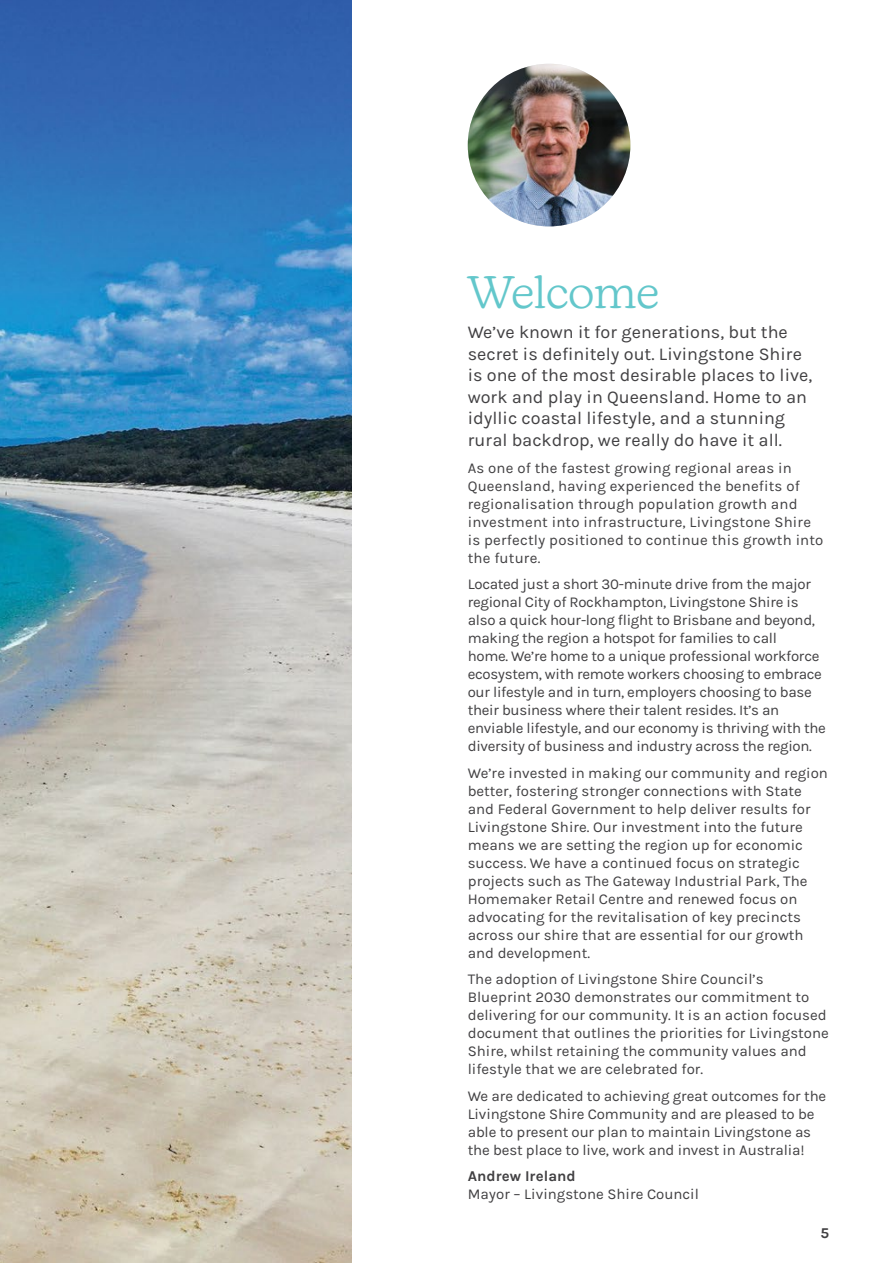
<style>
.page{position:relative;width:893px;height:1263px;background:#fff}
.page>*{position:absolute;margin:0;border:0;box-sizing:border-box;transform-origin:0 0}
.t1{font:300 45px "New Kansas";color:#63c7cb}
.t2{font:18px/21.6px "Karla";color:#414042}
.t3{font:15px/18px "Karla";color:#414042}
.t4{font:15px/18px "Karla";letter-spacing:-.02em;color:#414042}
.t5{font:700 15px "Karla";color:#414042}
</style>
<div class="page">
<img style="left:0;top:0;width:351px;height:1263px">
<img style="left:468px;top:64px;width:162px;height:162px;border-radius:81px">
<h1 class="t1" style="left:468px;top:266px;width:193px">Welcome</h1>
<p class="t2" style="left:468px;top:322px;width:346px">We’ve known it for generations, but the secret is definitely out. Livingstone Shire is one of the most desirable places to live, work and play in Queensland. Home to an idyllic coastal lifestyle, and a stunning rural backdrop, we really do have it all.</p>
<p class="t3" style="left:468px;top:459px;width:357px">As one of the fastest growing regional areas in Queensland, having experienced the benefits of regionalisation through population growth and investment into infrastructure, Livingstone Shire is perfectly positioned to continue this growth into the future.</p>
<p class="t4" style="left:468px;top:575px;width:360px">Located just a short 30-minute drive from the major regional City of Rockhampton, Livingstone Shire is also a quick hour-long flight to Brisbane and beyond, making the region a hotspot for families to call<br>home. We’re home to a unique professional workforce ecosystem, with remote workers choosing to embrace our lifestyle and in turn, employers choosing to base their business where their talent resides. It’s an enviable lifestyle, and our economy is thriving with the diversity of business and industry across the region.</p>
<p class="t3" style="left:468px;top:764px;width:362px">We’re invested in making our community and region better, fostering stronger connections with State and Federal Government to help deliver results for Livingstone Shire. Our investment into the future means we are setting the region up for economic success. We have a continued focus on strategic projects such as The Gateway Industrial Park, The Homemaker Retail Centre and renewed focus on advocating for the revitalisation of key precincts across our shire that are essential for our growth and development.</p>
<p class="t3" style="left:468px;top:970px;width:363px">The adoption of Livingstone Shire Council’s Blueprint 2030 demonstrates our commitment to delivering for our community. It is an action focused document that outlines the priorities for Livingstone Shire, whilst retaining the community values and lifestyle that we are celebrated for.</p>
<p class="t3" style="left:468px;top:1087px;width:360px">We are dedicated to achieving great outcomes for the Livingstone Shire Community and are pleased to be able to present our plan to maintain Livingstone as the best place to live, work and invest in Australia!</p>
<p class="t5" style="left:468px;top:1167px;width:109px">Andrew Ireland</p>
<p class="t3" style="left:468px;top:1185px;width:233px">Mayor – Livingstone Shire Council</p>
<p class="t5" style="left:820px;top:1224px;width:10px">5</p>
</div>
